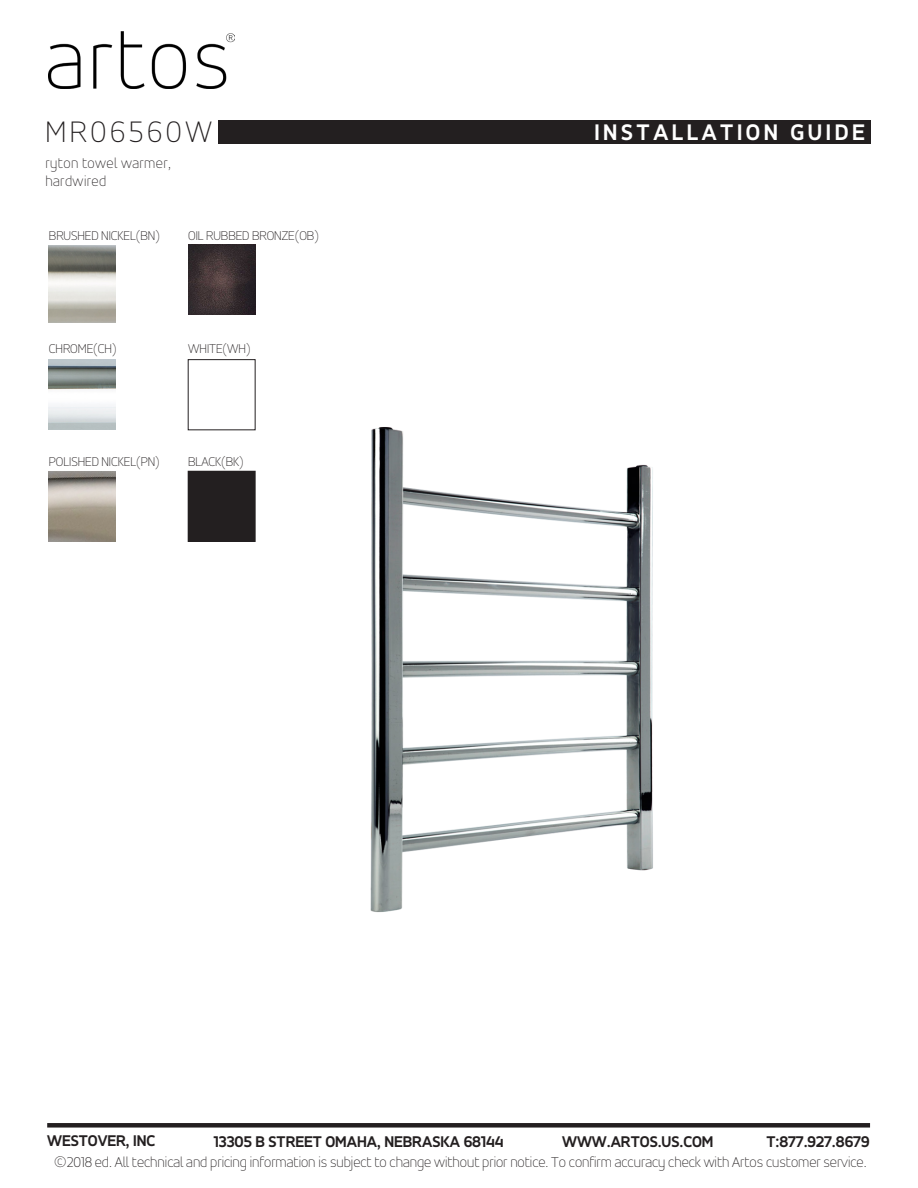
<style>
.page{position:relative;width:918px;height:1188px;background:#fff}
.page>*{position:absolute;margin:0;border:0;box-sizing:border-box;transform-origin:0 0}
.t1{font:100 31.5px "Accord Alternate";letter-spacing:.12em;color:#231f20}
.t2{font:700 24px "Accord Alternate";letter-spacing:.15em;color:#fff}
.t3{font:700 16.5px "Accord Alternate";color:#231f20}
.t4{font:100 15px "Accord Alternate";color:#231f20}
.t5{font:100 15px "Accord Alternate";letter-spacing:.03em;color:#231f20}
.t6{font:100 13.5px "Accord Alternate";color:#231f20}
</style>
<div class="page">
<div style="left:47px;top:1123px;width:823px;height:5px;background:#231f20"></div>
<img style="left:49px;top:32px;width:185px;height:56px">
<div style="left:218px;top:120px;width:653px;height:24px;background:#231f20"></div>
<img style="left:49px;top:471px;width:67px;height:71px">
<img style="left:49px;top:359px;width:67px;height:70px">
<img style="left:49px;top:245px;width:67px;height:78px">
<img style="left:188px;top:245px;width:67px;height:70px">
<img style="left:370px;top:427px;width:283px;height:485px">
<div style="left:188px;top:471px;width:67px;height:70px;background:#231f20"></div>
<div style="left:188px;top:471px;width:68px;height:71px;border:1px solid #231f20"></div>
<p class="t1" style="left:45px;top:114px;width:168px">MR06560W</p>
<p class="t2" style="left:594px;top:118px;width:272px">INSTALLATION GUIDE</p>
<p class="t5" style="left:45px;top:154px;width:127px">ryton towel warmer,</p>
<p class="t5" style="left:45px;top:172px;width:62px">hardwired</p>
<p class="t6" style="left:49px;top:227px;width:113px">BRUSHED NICKEL(BN)</p>
<p class="t6" style="left:188px;top:227px;width:132px">OIL RUBBED BRONZE(OB)</p>
<p class="t6" style="left:49px;top:341px;width:69px">CHROME(CH)</p>
<p class="t6" style="left:188px;top:341px;width:64px">WHITE(WH)</p>
<p class="t6" style="left:49px;top:454px;width:112px">POLISHED NICKEL(PN)</p>
<p class="t6" style="left:188px;top:454px;width:57px">BLACK(BK)</p>
<p class="t3" style="left:47px;top:1131px;width:110px">WESTOVER, INC</p>
<p class="t3" style="left:214px;top:1132px;width:291px">13305 B STREET OMAHA, NEBRASKA 68144</p>
<p class="t3" style="left:562px;top:1132px;width:153px">WWW.ARTOS.US.COM</p>
<p class="t3" style="left:766px;top:1132px;width:105px">T:877.927.8679</p>
<p class="t4" style="left:53px;top:1153px;width:815px">©2018 ed. All technical and pricing information is subject to change without prior notice. To confirm accuracy check with Artos customer service.</p>
</div>
